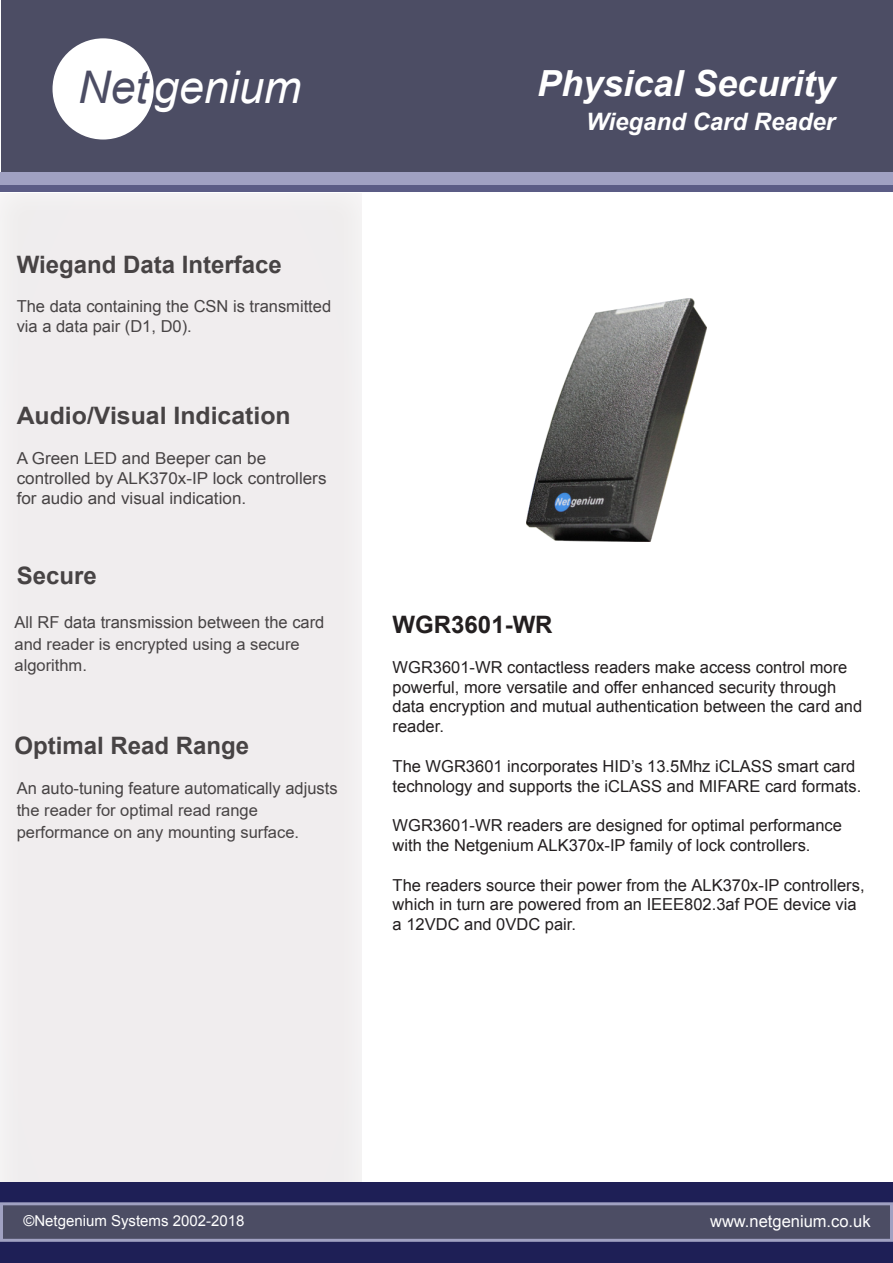
<style>
.page{position:relative;width:893px;height:1263px;background:#fff}
.page>*{position:absolute;margin:0;border:0;box-sizing:border-box;transform-origin:0 0}
.t1{font:italic 45px "Arial";color:#fff}
.t2{font:italic 700 36px "Arial";color:#fff}
.t3{font:700 24px "Arial";color:#474344}
.t4{font:italic 700 24px "Arial";color:#fff}
.t5{font:700 24px "Arial";color:#231f20}
.t6{font:16.5px/19.8px "Arial";color:#231f20}
.t7{font:16.5px/21.9px "Arial";color:#474344}
.t8{font:16.5px/19.8px "Arial";color:#474344}
.t9{font:16.5px "Arial";color:#fff}
.t10{font:15px "Arial";color:#fff}
.s1{color:#4c4d64}
.s2{font-style:inherit}
</style>
<div class="page">
<div style="left:0;top:188px;width:364px;height:1075px;background:#f0edee"></div>
<div style="left:1px;top:1px;width:891px;height:191px;background:#4c4d64"></div>
<div style="left:0;top:179px;width:893px;height:13px;background:#5b5c85"></div>
<div style="left:0;top:172px;width:893px;height:13px;background:#a0a1c2"></div>
<img style="left:526px;top:299px;width:180px;height:242px">
<div style="left:53px;top:38px;width:101px;height:102px;background:#fff;border-radius:50%"></div>
<div style="left:0;top:1182px;width:893px;height:81px;background:#1e1f56"></div>
<div style="left:2px;top:1204px;width:889px;height:36px;background:#4c4d64"></div>
<div style="left:0;top:1202px;width:893px;height:40px;border:3px solid #a0a1c2"></div>
<p class="t1" style="left:78px;top:58px;width:225px"><span class="s1">Net</span>genium</p>
<p class="t3" style="left:17px;top:248px;width:267px">Wiegand Data Interface</p>
<p class="t8" style="left:17px;top:297px;width:316px">The data containing the CSN is transmitted via a data pair (D1, D0)<span class="s2">.</span></p>
<p class="t3" style="left:17px;top:400px;width:276px">Audio/Visual Indication</p>
<p class="t8" style="left:17px;top:448px;width:311px">A Green LED and Beeper can be controlled by ALK370x-IP lock controllers for audio and visual indication<span class="s2">.</span></p>
<p class="t3" style="left:17px;top:559px;width:82px">Secure</p>
<p class="t7" style="left:15px;top:611px;width:311px"><span class="s2">All RF data transmission between the card </span>and reader is encrypted using a secure algorithm.</p>
<p class="t3" style="left:15px;top:729px;width:236px">Optimal Read Range</p>
<p class="t7" style="left:17px;top:777px;width:322px"><span class="s2">An auto-tuning feature automatically adjusts </span>the reader for optimal read range performance on any mounting surface.</p>
<p class="t2" style="left:537px;top:60px;width:300px">Physical Security</p>
<p class="t4" style="left:586px;top:106px;width:251px">Wiegand Card Reader</p>
<p class="t5" style="left:393px;top:609px;width:162px">WGR3601-WR</p>
<p class="t6" style="left:393px;top:657px;width:471px">WGR3601-WR contactless readers make access control more powerful, more versatile and offer enhanced security through data encryption and mutual authentication between the card and reader.</p>
<p class="t6" style="left:393px;top:756px;width:470px">The WGR3601 incorporates HID’s 13.5Mhz iCLASS smart card technology and supports the iCLASS and MIFARE card formats.</p>
<p class="t6" style="left:393px;top:816px;width:451px">WGR3601-WR readers are designed for optimal performance with the Netgenium ALK370x-IP family of lock controllers.</p>
<p class="t6" style="left:393px;top:875px;width:473px">The readers source their power from the ALK370x-IP controllers, which in turn are powered from an IEEE802.3af POE device via a 12V<span class="s2">DC</span> and 0V<span class="s2">DC</span> pair.</p>
<p class="t10" style="left:23px;top:1211px;width:223px">©Netgenium Systems 2002-2018</p>
<p class="t9" style="left:710px;top:1210px;width:162px">www.netgenium.co.uk</p>
</div>
